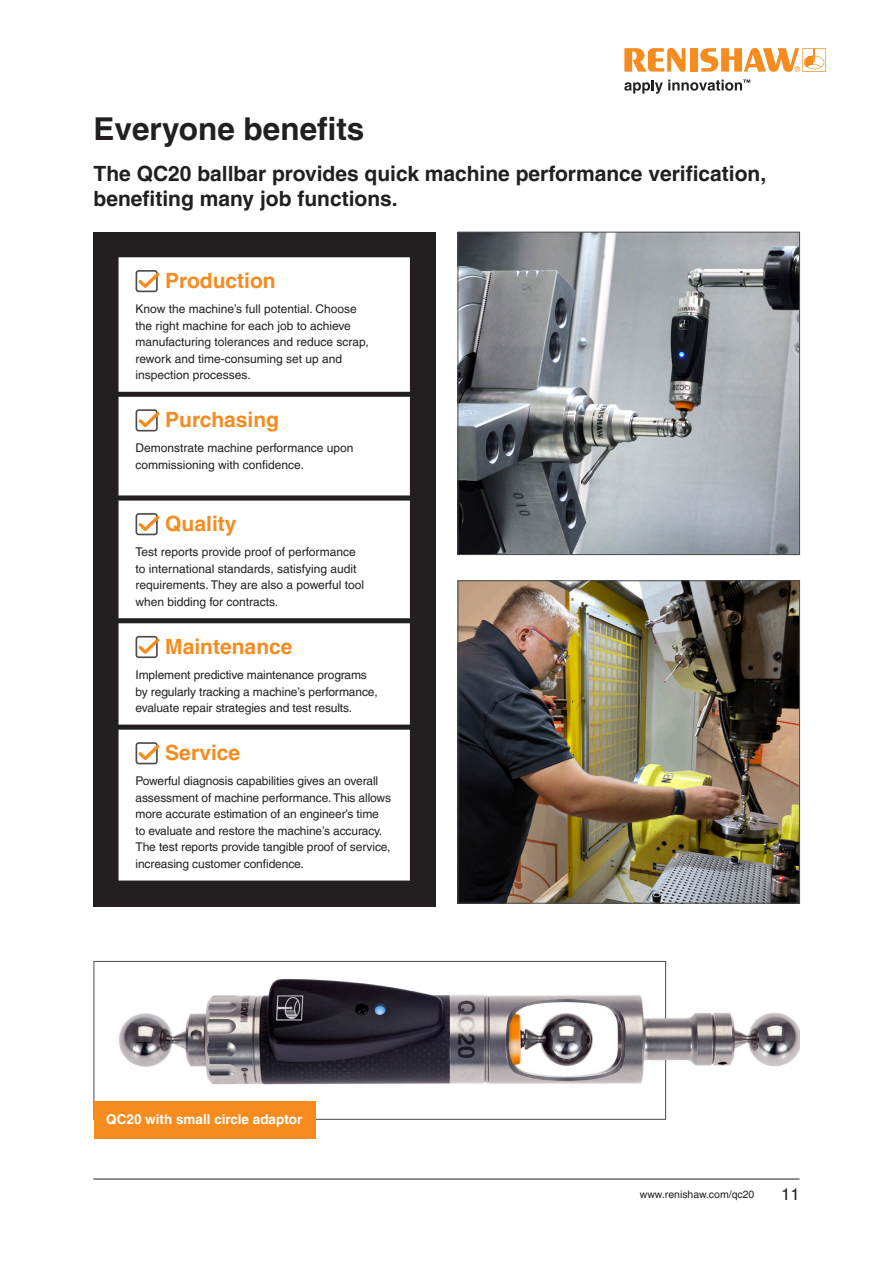
<style>
.page{position:relative;width:893px;height:1263px;background:#fff}
.page>*{position:absolute;margin:0;border:0;box-sizing:border-box;transform-origin:0 0}
.Inside_Headline_24pt_Bold{font:700 31.5px "Helvetica LT Pro";color:#231f20}
.Body_Text_9pt{font:700 21px/25.5px "Helvetica LT Pro";color:#231f20}
.Subheading_14pt_Bold{font:700 21px "Helvetica LT Pro";color:#f68c1f}
.Page_number_RIGHT{font:16.5px "Helvetica LT Pro";color:#231f20}
.Caption_box_text{font:700 13.5px "Helvetica LT Pro";color:#fff}
.Body_Text_8pt{font:12px/16.5px "Helvetica LT Pro";letter-spacing:-.01em;color:#231f20}
.Document_URL_RIGHT{font:10.5px "Helvetica LT Pro";color:#231f20}
</style>
<div class="page">
<img style="left:460px;top:234px;width:338px;height:319px">
<div style="left:458px;top:232px;width:342px;height:323px;border:1px solid #4d4b4d"></div>
<img style="left:460px;top:582px;width:338px;height:319px">
<div style="left:458px;top:580px;width:342px;height:323px;border:1px solid #4d4b4d"></div>
<hr style="left:93px;top:1179px;width:707px;height:1px;background:#231f20">
<div style="left:93px;top:232px;width:342px;height:675px;background:#231f20"></div>
<div style="left:119px;top:257px;width:291px;height:623px;background:#fff"></div>
<div style="left:119px;top:392px;width:291px;height:337px;background:#fff"></div>
<svg style="left:136px;top:270px;width:24px;height:22px"></svg>
<svg style="left:136px;top:409px;width:24px;height:22px"></svg>
<svg style="left:136px;top:513px;width:24px;height:22px"></svg>
<svg style="left:136px;top:636px;width:24px;height:22px"></svg>
<svg style="left:136px;top:742px;width:24px;height:22px"></svg>
<img style="left:666px;top:977px;width:134px;height:109px">
<svg style="left:93px;top:961px;width:573px;height:159px"></svg>
<div style="left:94px;top:1101px;width:221px;height:37px;background:#f68c1f"></div>
<svg style="left:624px;top:48px;width:61px;height:24px"></svg>
<div style="left:690px;top:48px;width:7px;height:24px;background:#f68c1f"></div>
<svg style="left:700px;top:48px;width:126px;height:24px"></svg>
<svg style="left:624px;top:80px;width:126px;height:14px"></svg>
<p class="Inside_Headline_24pt_Bold" style="left:94px;top:110px;width:272px">Everyone benefits</p>
<p class="Body_Text_9pt" style="left:94px;top:161px;width:674px">The QC20 ballbar provides quick machine performance verification, benefiting many job functions.</p>
<p class="Subheading_14pt_Bold" style="left:165px;top:268px;width:112px">Production</p>
<p class="Body_Text_8pt" style="left:136px;top:301px;width:235px">Know the machine’s full potential. Choose the right machine for each job to achieve manufacturing tolerances and reduce scrap, rework and time-consuming set up and inspection processes.</p>
<p class="Subheading_14pt_Bold" style="left:165px;top:407px;width:115px">Purchasing</p>
<p class="Body_Text_8pt" style="left:136px;top:440px;width:219px">Demonstrate machine performance upon commissioning with confidence.</p>
<p class="Subheading_14pt_Bold" style="left:165px;top:511px;width:73px">Quality</p>
<p class="Body_Text_8pt" style="left:136px;top:544px;width:230px">Test reports provide proof of performance to international standards, satisfying audit requirements. They are also a powerful tool when bidding for contracts.</p>
<p class="Subheading_14pt_Bold" style="left:165px;top:633px;width:129px">Maintenance</p>
<p class="Body_Text_8pt" style="left:136px;top:666px;width:244px">Implement predictive maintenance programs by regularly tracking a machine’s performance, evaluate repair strategies and test results.</p>
<p class="Subheading_14pt_Bold" style="left:165px;top:740px;width:76px">Service</p>
<p class="Body_Text_8pt" style="left:136px;top:773px;width:257px">Powerful diagnosis capabilities gives an overall assessment of machine performance. This allows more accurate estimation of an engineer’s time to evaluate and restore the machine’s accuracy.<br>The test reports provide tangible proof of service, increasing customer confidence.</p>
<p class="Caption_box_text" style="left:106px;top:1110px;width:198px">QC20 with small circle adaptor</p>
<p class="Document_URL_RIGHT" style="left:640px;top:1188px;width:116px">www.renishaw.com/qc20</p>
<p class="Page_number_RIGHT" style="left:781px;top:1185px;width:20px">11</p>
</div>
